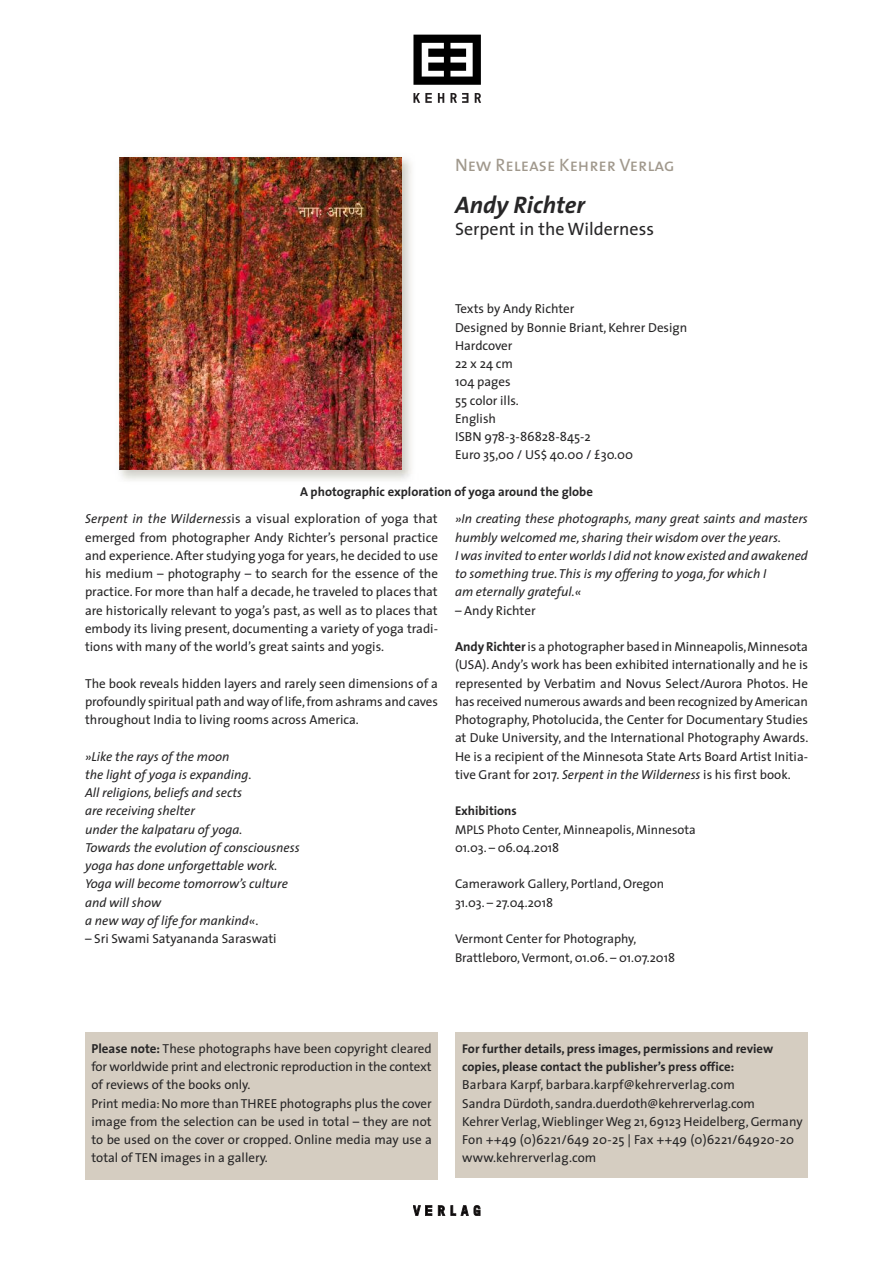
<style>
.page{position:relative;width:893px;height:1263px;background:#fff}
.page>*{position:absolute;margin:0;border:0;box-sizing:border-box;transform-origin:0 0}
.t1{font:italic 700 24px "The Sans";color:#272627}
.t2{font:18px "The Sans Caps";color:#a0988c}
.t3{font:18px "The Sans";color:#272627}
.t4{font:13.05px/18.3px "The Sans";color:#272627}
.t5{font:italic 13.05px/18.3px "The Sans";color:#272627}
.t6{font:12.75px/18.3px "The Sans";color:#272627}
.t7{font:700 12.75px/18.3px "The Sans";color:#272627}
.s1{font-style:italic}
.s2{font-style:normal}
.s3{font-weight:700}
</style>
<div class="page">
<svg style="left:475px;top:93px;width:6px;height:10px"></svg>
<svg style="left:413px;top:93px;width:19px;height:10px"></svg>
<svg style="left:438px;top:93px;width:6px;height:10px"></svg>
<svg style="left:450px;top:93px;width:18px;height:10px"></svg>
<svg style="left:413px;top:35px;width:68px;height:50px"></svg>
<svg style="left:438px;top:1205px;width:7px;height:11px"></svg>
<svg style="left:451px;top:1205px;width:29px;height:11px"></svg>
<svg style="left:413px;top:1205px;width:19px;height:11px"></svg>
<div style="left:85px;top:1032px;width:353px;height:147px;background:#d5cdc1"></div>
<img style="left:119px;top:157px;width:293px;height:331px">
<img style="left:302px;top:487px;width:83px;height:1px">
<img style="left:119px;top:157px;width:282px;height:312px">
<div style="left:455px;top:1032px;width:353px;height:145px;background:#d5cdc1"></div>
<h2 class="t2" style="left:455px;top:159px;width:221px">New Release Kehrer Verlag</h2>
<h1 class="t1" style="left:455px;top:195px;width:131px">Andy Richter</h1>
<h2 class="t3" style="left:455px;top:222px;width:200px">Serpent in the Wilderness</h2>
<p class="t4" style="left:455px;top:301px;width:234px">Texts by Andy Richter<br>Designed by Bonnie Briant, Kehrer Design<br>Hardcover<br>22x24cm<br>104 pages<br>55 color ills.<br>English<br>ISBN 978-3-86828-845-2<br>Euro 35,00 / US$ 40.00 / £30.00</p>
<p class="t7" style="left:300px;top:484px;width:294px">A photographic exploration of yoga around the globe</p>
<p class="t4" style="left:85px;top:511px;width:354px;text-align:justify"><span class="s1">Serpent in the Wilderness</span>is a visual exploration of yoga that emerged from photographer Andy Richter’s personal practice and experience.After studying yoga for years,he decided to use his medium – photography – to search for the essence of the practice. For more than half a decade, he traveled to places that are historically relevant to yoga’s past, as well as to places that embody its living present, documenting a variety of yoga tradi&shy;tions with many of the world’s great saints and yogis.</p>
<p class="t4" style="left:85px;top:675px;width:354px;text-align:justify">The book reveals hidden layers and rarely seen dimensions of a profoundly spiritual pathandway oflife,fromashrams and caves throughout India to living rooms across America.</p>
<p class="t5" style="left:85px;top:748px;width:216px">»Like the rays of the moon<br>the light of yoga is expanding.<br>All religions, beliefs and sects<br>are receiving shelter<br>under the kalpataru of yoga.<br>Towards the evolution of consciousness yoga has done unforgettable work.<br>Yoga will become tomorrow’s culture and will show<br>a new way of life for mankind«<span class="s2">.</span></p>
<p class="t4" style="left:85px;top:931px;width:193px">– Sri Swami Satyananda Saraswati</p>
<p class="t5" style="left:455px;top:511px;width:354px">»In creating these photographs, many great saints and masters humbly welcomed me, sharing their wisdom over the years.<br>Iwasinvited to enterworldsI did not knowexisted and awakened to something true. This is my offering to yoga,for which I<br>am eternally grateful.«</p>
<p class="t4" style="left:455px;top:602px;width:82px">– Andy Richter</p>
<p class="t4" style="left:455px;top:639px;width:355px;text-align:justify"><span class="s3">Andy Richter</span>is a photographer based inMinneapolis,Minnesota (USA). Andy’s work has been exhibited internationally and he is represented by Verbatim and Novus Select/Aurora Photos. He has receivednumerous awards and beenrecognized byAmerican Photography, Photolucida, the Center for Documentary Studies at Duke University, and the International Photography Awards.<br>He is a recipient of the Minnesota State Arts Board Artist Initia&shy;tive Grant for 2017. <span class="s1">Serpent in the Wilderness</span> is his first book.</p>
<p class="t7" style="left:455px;top:803px;width:63px">Exhibitions</p>
<p class="t6" style="left:455px;top:821px;width:242px">MPLS Photo Center, Minneapolis, Minnesota<br>01.03. – 06.04.2018</p>
<p class="t6" style="left:455px;top:876px;width:211px">Camerawork Gallery, Portland, Oregon<br>31.03. – 27.04.2018</p>
<p class="t6" style="left:455px;top:931px;width:222px">Vermont Center for Photography,<br>Brattleboro,Vermont, 01.06. – 01.07.2018</p>
<p class="t4" style="left:91px;top:1040px;width:342px"><span class="s3">Please note:</span> These photographs have been copyright cleared for worldwide print and electronic reproduction in the context of reviews of the books only.<br>Print media:No more than THREE photographs plus the cover image from the selection can be used in total – they are not to be used on the cover or cropped. Online media may use a total of TEN images in a gallery.</p>
<p class="t7" style="left:462px;top:1040px;width:312px">For further details, press images, permissions and review copies, please contact the publisher’s press office:</p>
<p class="t4" style="left:462px;top:1077px;width:342px">Barbara Karpf, barbara.karpf@kehrerverlag.com<br>Sandra Dürdoth, sandra.duerdoth@kehrerverlag.com<br>Kehrer Verlag,WieblingerWeg 21,69123 Heidelberg,Germany Fon ++49 (0)6221/649 20-25 | Fax ++49 (0)6221/64920-20 www.kehrerverlag.com</p>
</div>
